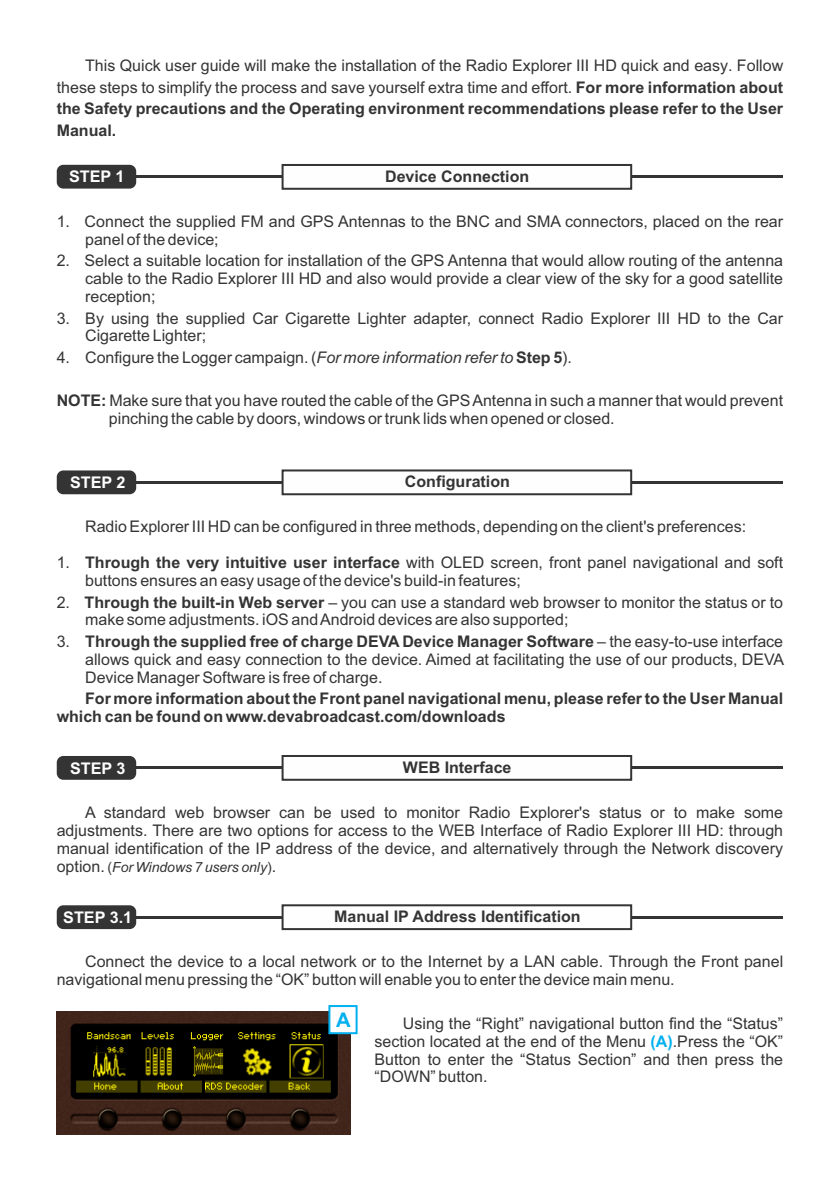
<style>
.page{position:relative;width:840px;height:1191px;background:#fff}
.page>*{position:absolute;margin:0;border:0;box-sizing:border-box;transform-origin:0 0}
.t1{font:700 20.2px "Arial";color:#00b0ef}
.t2{font:16px/17.8px "Arial";color:#353434}
.t3{font:700 16px/17.8px "Arial";color:#353434}
.t4{font:700 16px "Arial";color:#fefefe}
.t5{font:italic 14px "Arial";color:#353434}
.s1{font-weight:700}
.s2{font-style:italic}
.s3{font-style:normal;font-size:16px}
.s4{font-style:normal}
.s5{font-weight:700;color:#00b0ef}
</style>
<div class="page">
<img style="left:57px;top:1011px;width:294px;height:123px">
<hr style="left:130px;top:175px;width:652px;height:3px;background:#353434">
<div style="left:57px;top:165px;width:79px;height:24px;background:#353434;border-radius:7px"></div>
<svg style="left:281px;top:164px;width:351px;height:26px"></svg>
<hr style="left:130px;top:481px;width:652px;height:3px;background:#353434">
<div style="left:57px;top:470px;width:79px;height:24px;background:#353434;border-radius:7px"></div>
<svg style="left:281px;top:469px;width:351px;height:27px"></svg>
<hr style="left:130px;top:915px;width:652px;height:3px;background:#353434">
<div style="left:57px;top:905px;width:79px;height:24px;background:#353434;border-radius:7px"></div>
<svg style="left:280px;top:904px;width:352px;height:27px"></svg>
<hr style="left:130px;top:766px;width:652px;height:3px;background:#353434">
<div style="left:57px;top:756px;width:79px;height:23px;background:#353434;border-radius:7px"></div>
<svg style="left:281px;top:755px;width:351px;height:26px"></svg>
<svg style="left:327px;top:1005px;width:31px;height:30px"></svg>
<p class="t2" style="left:57px;top:56px;width:727px;line-height:21.4px;text-align:justify;text-indent:28px">This Quick user guide will make the installation of the Radio Explorer III HD quick and easy. Follow these steps to simplify the process and save yourself extra time and effort. <span class="s1">For more information about the Safety precautions and the Operating environment recommendations please refer to the User Manual.</span></p>
<p class="t4" style="left:69px;top:171px;width:57px">STEP 1</p>
<p class="t3" style="left:385px;top:169px;width:146px">Device Connection</p>
<p class="t2" style="left:85px;top:214px;width:699px;text-indent:-28px">1. Connect the supplied FM and GPS Antennas to the BNC and SMA connectors, placed on the rear panel of the device;</p>
<p class="t2" style="left:85px;top:253px;width:699px;text-align:justify;text-indent:-28px">2. Select a suitable location for installation of the GPS Antenna that would allow routing of the antenna cable to the Radio Explorer III HD and also would provide a clear view of the sky for a good satellite reception;</p>
<p class="t2" style="left:85px;top:310px;width:699px;text-indent:-28px">3. By using the supplied Car Cigarette Lighter adapter, connect Radio Explorer III HD to the Car<br>Cigarette Lighter;</p>
<p class="t2" style="left:57px;top:350px;width:516px">4. Configure the Logger campaign. (<span class="s2">For more information refer to</span> <span class="s1">Step 5</span>).</p>
<p class="t2" style="left:109px;top:393px;width:675px;text-indent:-52px"><span class="s1">NOTE:</span> Make sure that you have routed the cable of the GPS Antenna in such a manner that would prevent pinching the cable by doors, windows or trunk lids when opened or closed.</p>
<p class="t4" style="left:70px;top:476px;width:57px">STEP 2</p>
<p class="t3" style="left:404px;top:474px;width:106px">Configuration</p>
<p class="t2" style="left:85px;top:519px;width:662px">Radio Explorer III HD can be configured in three methods, depending on the client's preferences:</p>
<p class="t2" style="left:85px;top:555px;width:699px;text-indent:-28px">1. <span class="s1">Through the very intuitive user interface</span> with OLED screen, front panel navigational and soft buttons ensures an easy usage of the device's build-in features;</p>
<p class="t2" style="left:85px;top:594px;width:699px;text-indent:-28px">2. <span class="s1">Through the built-in Web server</span> – you can use a standard web browser to monitor the status or to make some adjustments. iOS and Android devices are also supported;</p>
<p class="t2" style="left:85px;top:634px;width:700px;text-align:justify;text-indent:-28px">3. <span class="s1">Through the supplied free of charge DEVA Device Manager Software</span> – the easy-to-use interface allows quick and easy connection to the device. Aimed at facilitating the use of our products, DEVA Device Manager Software is free of charge.</p>
<p class="t3" style="left:57px;top:691px;width:727px;text-indent:28px">For more information about the Front panel navigational menu, please refer to the User Manual which can be found on www.devabroadcast.com/downloads</p>
<p class="t4" style="left:70px;top:762px;width:57px">STEP 3</p>
<p class="t3" style="left:402px;top:760px;width:110px">WEB Interface</p>
<p class="t2" style="left:57px;top:805px;width:727px;text-align:justify;text-indent:28px">A standard web browser can be used to monitor Radio Explorer's status or to make some adjustments. There are two options for access to the WEB Interface of Radio Explorer III HD: through manual identification of the IP address of the device, and alternatively through the Network discovery</p>
<p class="t5" style="left:57px;top:861px;width:221px"><span class="s3">option.</span> <span class="s4">(</span>For Windows 7 users only<span class="s4">)</span><span class="s3">.</span></p>
<p class="t4" style="left:63px;top:911px;width:70px">STEP 3.1</p>
<p class="t3" style="left:334px;top:909px;width:248px">Manual IP Address Identification</p>
<p class="t2" style="left:57px;top:954px;width:727px;text-indent:28px">Connect the device to a local network or to the Internet by a LAN cable. Through the Front panel navigational menu pressing the “OK” button will enable you to enter the device main menu.</p>
<p class="t1" style="left:336px;top:1012px;width:16px">A</p>
<p class="t2" style="left:374px;top:1015px;width:410px;text-align:justify;text-indent:28px">Using the “Right” navigational button find the “Status” section located at the end of the Menu <span class="s5">(A)</span>.Press the “OK” Button to enter the “Status Section” and then press the “DOWN” button.</p>
</div>
